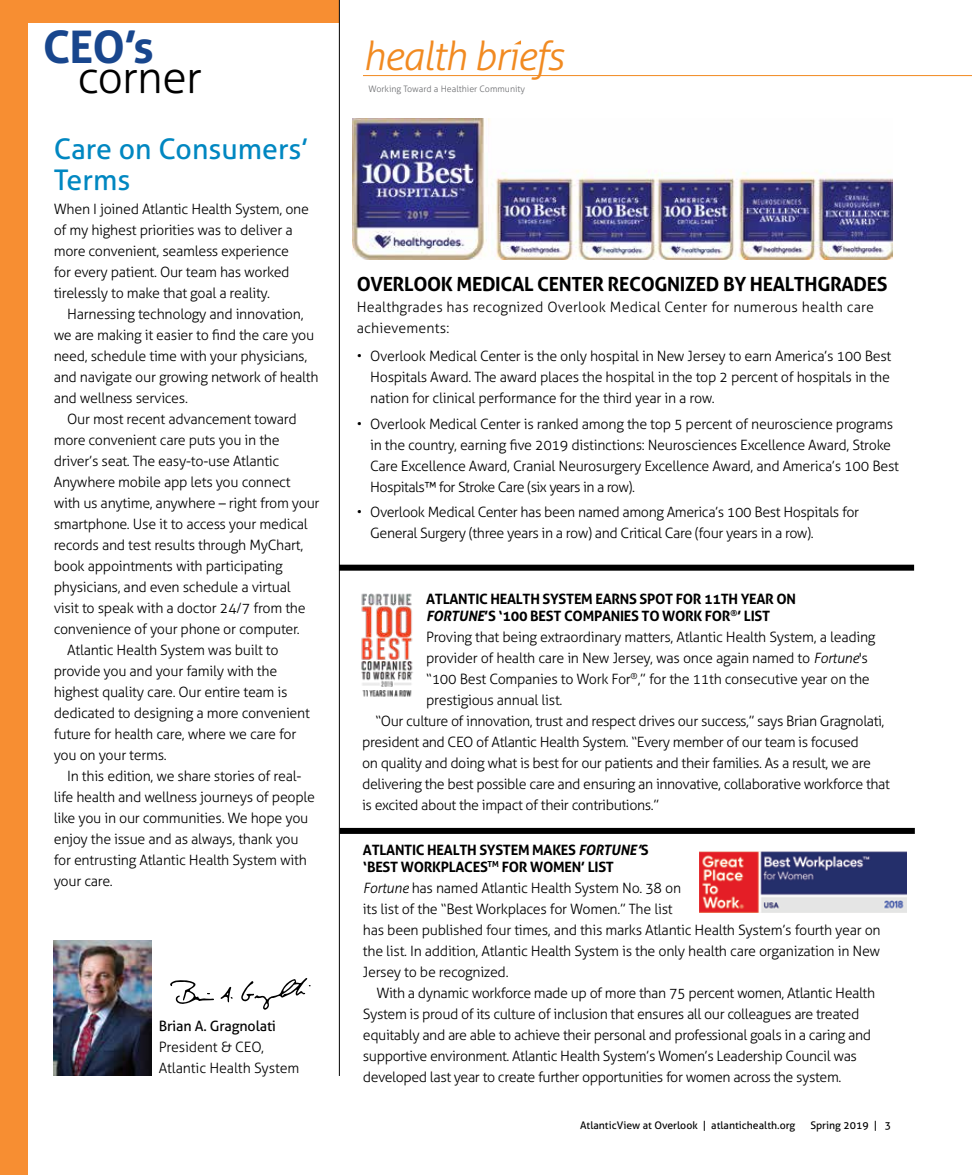
<style>
.page{position:relative;width:972px;height:1175px;background:#fff}
.page>*{position:absolute;margin:0;border:0;box-sizing:border-box;transform-origin:0 0}
.t1{font:300 45px "Aller";letter-spacing:-.02em;color:#000}
.t2{font:700 45px "Aller";color:#18468d}
.t3{font:italic 300 40.05px "Aller";letter-spacing:-.03em;color:#f18a21}
.t4{font:28.5px/31.5px "Aller";color:#0087c1}
.t5{font:700 19.5px "Aller";letter-spacing:-.02em;color:#000}
.t6{font:300 14.25px/21px "Aller";letter-spacing:-.02em;color:#000}
.t7{font:700 14.25px/16.5px "Aller";letter-spacing:-.02em;color:#000}
.t8{font:300 14.25px/21px "Aller";letter-spacing:.01em;color:#000}
.t9{font:14.25px "Aller";letter-spacing:-.01em;color:#000}
.t10{font:10.5px "Aller";color:#000}
.t11{font:300 8.85px "Aller";color:#6d6e71}
.s1{font-style:italic}
</style>
<div class="page">
<div style="left:2px;top:0;width:337px;height:22px;background:#f78e32"></div>
<div style="left:0;top:0;width:27px;height:1174px;background:#f78e32"></div>
<hr style="left:339px;top:0;width:1px;height:1075px;background:#000">
<img style="left:54px;top:940px;width:97px;height:135px">
<svg style="left:170px;top:978px;width:141px;height:32px"></svg>
<div style="left:339px;top:564px;width:575px;height:6px;background:#000"></div>
<div style="left:340px;top:828px;width:575px;height:6px;background:#000"></div>
<img style="left:361px;top:593px;width:52px;height:104px">
<svg style="left:515px;top:40px;width:6px;height:4px"></svg>
<hr style="left:363px;top:75px;width:609px;height:1px;background:#f18a21">
<img style="left:700px;top:852px;width:206px;height:60px">
<img style="left:352px;top:118px;width:541px;height:142px">
<h1 class="t2" style="left:43px;top:19px;width:113px">CEO’s</h1>
<h1 class="t1" style="left:77px;top:50px;width:126px">corner</h1>
<h3 class="t4" style="left:54px;top:133px;width:256px">Care on Consumers’<br>Terms</h3>
<p class="t6" style="left:54px;top:198px;width:257px">When I joined Atlantic Health System, one of my highest priorities was to deliver a more convenient, seamless experience for every patient. Our team has worked tirelessly to make that goal a reality.</p>
<p class="t6" style="left:67px;top:303px;width:238px">Harnessing technology and innovation,</p>
<p class="t6" style="left:54px;top:324px;width:262px">we are making it easier to find the care you</p>
<p class="t6" style="left:54px;top:345px;width:255px">need, schedule time with your physicians,</p>
<p class="t6" style="left:54px;top:366px;width:266px">and navigate our growing network of health</p>
<p class="t6" style="left:54px;top:387px;width:136px">and wellness services.</p>
<p class="t6" style="left:67px;top:408px;width:231px">Our most recent advancement toward</p>
<p class="t6" style="left:54px;top:429px;width:227px">more convenient care puts you in the</p>
<p class="t6" style="left:54px;top:450px;width:227px">driver’s seat. The easy-to-use Atlantic</p>
<p class="t6" style="left:54px;top:471px;width:238px">Anywhere mobile app lets you connect</p>
<p class="t6" style="left:54px;top:492px;width:267px">with us anytime, anywhere – right from your</p>
<p class="t6" style="left:54px;top:513px;width:256px">smartphone. Use it to access your medical</p>
<p class="t6" style="left:54px;top:534px;width:251px">records and test results through MyChart,</p>
<p class="t6" style="left:54px;top:555px;width:230px">book appointments with participating</p>
<p class="t6" style="left:54px;top:576px;width:238px">physicians, and even schedule a virtual</p>
<p class="t6" style="left:54px;top:597px;width:253px">visit to speak with a doctor 24/7 from the</p>
<p class="t6" style="left:54px;top:618px;width:248px">convenience of your phone or computer.</p>
<p class="t6" style="left:67px;top:639px;width:213px">Atlantic Health System was built to</p>
<p class="t6" style="left:54px;top:660px;width:225px">provide you and your family with the</p>
<p class="t6" style="left:54px;top:681px;width:235px">highest quality care. Our entire team is</p>
<p class="t6" style="left:54px;top:702px;width:258px">dedicated to designing a more convenient</p>
<p class="t6" style="left:54px;top:723px;width:244px">future for health care, where we care for</p>
<p class="t6" style="left:54px;top:744px;width:115px">you on your terms.</p>
<p class="t6" style="left:67px;top:765px;width:236px">In this edition, we share stories of real-</p>
<p class="t6" style="left:54px;top:786px;width:263px">life health and wellness journeys of people</p>
<p class="t6" style="left:54px;top:807px;width:256px">like you in our communities. We hope you</p>
<p class="t6" style="left:54px;top:828px;width:246px">enjoy the issue and as always, thank you</p>
<p class="t6" style="left:54px;top:849px;width:255px">for entrusting Atlantic Health System with</p>
<p class="t6" style="left:54px;top:870px;width:61px">your care.</p>
<p class="t9" style="left:159px;top:1017px;width:119px">Brian A. Gragnolati</p>
<p class="t6" style="left:159px;top:1036px;width:142px">President &amp; CEO,<br>Atlantic Health System</p>
<h2 class="t3" style="left:363px;top:32px;width:202px">health briefs</h2>
<p class="t11" style="left:369px;top:84px;width:158px">Working Toward a Healthier Community</p>
<h3 class="t5" style="left:357px;top:272px;width:532px">OVERLOOK MEDICAL CENTER RECOGNIZED BY HEALTHGRADES</h3>
<p class="t8" style="left:357px;top:297px;width:519px">Healthgrades has recognized Overlook Medical Center for numerous health care achievements:</p>
<p class="t6" style="left:370px;top:346px;width:523px;text-align:justify;text-indent:-13px">• Overlook Medical Center is the only hospital in New Jersey to earn America’s 100 Best Hospitals Award. The award places the hospital in the top 2 percent of hospitals in the nation for clinical performance for the third year in a row.</p>
<p class="t6" style="left:370px;top:413px;width:530px;text-indent:-13px">• Overlook Medical Center is ranked among the top 5 percent of neuroscience programs in the country, earning five 2019 distinctions: Neurosciences Excellence Award, Stroke Care Excellence Award, Cranial Neurosurgery Excellence Award, and America’s 100 Best Hospitals™ for Stroke Care (six years in a row).</p>
<p class="t6" style="left:370px;top:501px;width:490px;text-indent:-13px">• Overlook Medical Center has been named among America’s 100 Best Hospitals for<br>General Surgery (three years in a row) and Critical Care (four years in a row).</p>
<p class="t7" style="left:426px;top:590px;width:371px">ATLANTIC HEALTH SYSTEM EARNS SPOT FOR 11TH YEAR ON<br><span class="s1">FORTUNE</span>’S ‘100 BEST COMPANIES TO WORK FOR<sup>®</sup>’ LIST</p>
<p class="t6" style="left:426px;top:626px;width:451px">Proving that being extraordinary matters, Atlantic Health System, a leading</p>
<p class="t6" style="left:426px;top:647px;width:443px">provider of health care in New Jersey, was once again named to <span class="s1">Fortune</span>'s</p>
<p class="t6" style="left:426px;top:668px;width:445px">“100 Best Companies to Work For<sup>®</sup>,” for the 11th consecutive year on the</p>
<p class="t6" style="left:426px;top:689px;width:138px">prestigious annual list.</p>
<p class="t6" style="left:376px;top:710px;width:510px">“Our culture of innovation, trust and respect drives our success,” says Brian Gragnolati,</p>
<p class="t6" style="left:362px;top:731px;width:498px">president and CEO of Atlantic Health System. “Every member of our team is focused</p>
<p class="t6" style="left:362px;top:752px;width:510px">on quality and doing what is best for our patients and their families. As a result, we are</p>
<p class="t6" style="left:362px;top:773px;width:529px">delivering the best possible care and ensuring an innovative, collaborative workforce that</p>
<p class="t6" style="left:362px;top:794px;width:298px">is excited about the impact of their contributions.”</p>
<p class="t7" style="left:363px;top:842px;width:287px">ATLANTIC HEALTH SYSTEM MAKES <span class="s1">FORTUNE’</span>S ‘BEST WORKPLACES<sup>TM</sup> FOR WOMEN’ LIST</p>
<p class="t6" style="left:363px;top:877px;width:519px"><span class="s1">Fortune</span> has named Atlantic Health System No. 38 on<br>its list of the “Best Workplaces for Women.” The list<br>has been published four times, and this marks Atlantic Health System’s fourth year on the list. In addition, Atlantic Health System is the only health care organization in New Jersey to be recognized.</p>
<p class="t6" style="left:363px;top:982px;width:514px;text-indent:13px">With a dynamic workforce made up of more than 75 percent women, Atlantic Health System is proud of its culture of inclusion that ensures all our colleagues are treated equitably and are able to achieve their personal and professional goals in a caring and supportive environment. Atlantic Health System’s Women’s Leadership Council was developed last year to create further opportunities for women across the system.</p>
<p class="t10" style="left:580px;top:1119px;width:217px">AtlanticView at Overlook | atlantichealth.org</p>
<p class="t10" style="left:810px;top:1119px;width:82px">Spring 2019 | 3</p>
</div>
